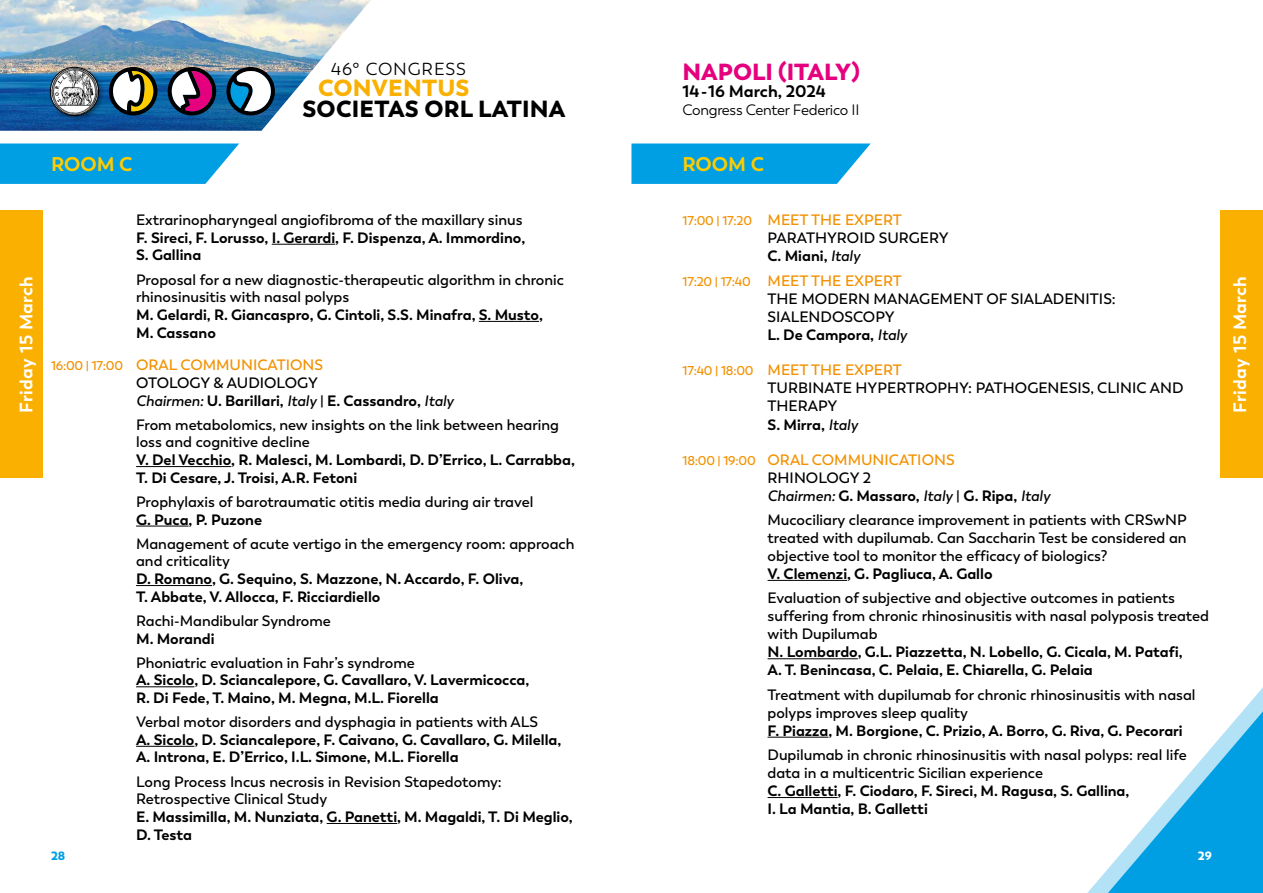
<style>
.page{position:relative;width:1263px;height:893px;background:#fff}
.page>*{position:absolute;margin:0;border:0;box-sizing:border-box;transform-origin:0 0}
.t1{font:900 23.25px "Trenda";letter-spacing:.01em;color:#000}
.t2{font:900 23.25px "Trenda";color:#e5007d}
.t3{font:900 23.25px "Trenda";letter-spacing:.01em;color:#f9b000}
.t4{font:700 19.8px "Trenda";color:#fc0}
.t5{font:700 18px "Trenda";letter-spacing:.02em;color:#fff}
.t6{font:17.4px "Trenda";letter-spacing:.05em;color:#000}
.t7{font:700 16.65px "Trenda";color:#000}
.t8{font:600 15px/18px "Trenda";color:#000}
.t9{font:700 15px/17.7px "Trenda";color:#000}
.t10{font:italic 600 15px/18px "Trenda";color:#000}
.t11{font:15px "Trenda";letter-spacing:-.02em;color:#000}
.t12{font:900 12px "Trenda";color:#009ee3}
.t13{font:900 12px "Trenda";color:#fff}
.s1{font-size:12.75px;color:#f39100}
.s2{color:#f39100}
.s3{font-weight:700}
.s4{font-style:italic}
.s5{font-style:normal;font-size:12.75px;color:#f39100}
.s6{font-style:normal;color:#f39100}
.s7{font-style:normal}
.s8{font-weight:700;font-style:normal}
.s9{font-weight:600;font-size:12.75px;color:#f39100}
.s10{font-weight:600;color:#f39100}
.s11{font-weight:600}
.s12{font-weight:600;font-style:italic}
</style>
<div class="page">
<svg style="left:1087px;top:326px;width:176px;height:567px"></svg>
<svg style="left:1108px;top:711px;width:155px;height:182px"></svg>
<img style="left:0;top:0;width:371px;height:131px">
<div style="left:47px;top:65px;width:58px;height:57px;background:#000;opacity:.44"></div>
<img style="left:51px;top:68px;width:47px;height:47px">
<div style="left:50px;top:67px;width:49px;height:49px;border:1px solid #000;border-radius:50%"></div>
<svg style="left:109px;top:67px;width:49px;height:49px"></svg>
<svg style="left:168px;top:67px;width:49px;height:48px"></svg>
<svg style="left:226px;top:67px;width:49px;height:49px"></svg>
<svg style="left:0;top:144px;width:239px;height:40px;background:#12a5e5"></svg>
<svg style="left:631px;top:144px;width:240px;height:40px;background:#13a5e5"></svg>
<hr style="left:272px;top:244px;width:63px;height:1px;background:#000">
<hr style="left:479px;top:321px;width:60px;height:1px;background:#000">
<hr style="left:136px;top:466px;width:95px;height:1px;background:#000">
<hr style="left:136px;top:526px;width:53px;height:1px;background:#000">
<hr style="left:136px;top:585px;width:76px;height:1px;background:#000">
<hr style="left:136px;top:686px;width:58px;height:1px;background:#000">
<hr style="left:136px;top:746px;width:58px;height:1px;background:#000">
<hr style="left:327px;top:823px;width:70px;height:1px;background:#000">
<hr style="left:767px;top:580px;width:80px;height:1px;background:#000">
<hr style="left:767px;top:658px;width:91px;height:1px;background:#000">
<hr style="left:767px;top:737px;width:61px;height:1px;background:#000">
<hr style="left:767px;top:797px;width:71px;height:1px;background:#000">
<div style="left:0;top:211px;width:42px;height:267px;background:#f9b000"></div>
<div style="left:1221px;top:211px;width:42px;height:267px;background:#f9b000"></div>
<p class="t6" style="left:331px;top:58px;width:136px">46° CONGRESS</p>
<h1 class="t3" style="left:318px;top:72px;width:153px">CONVENTUS</h1>
<h1 class="t1" style="left:302px;top:93px;width:265px">SOCIETAS ORL LATINA</h1>
<h1 class="t2" style="left:682px;top:57px;width:179px">NAPOLI (ITALY)</h1>
<p class="t7" style="left:682px;top:81px;width:145px">14-16 March, 2024</p>
<p class="t11" style="left:682px;top:101px;width:178px">Congress Center Federico II</p>
<h2 class="t4" style="left:51px;top:152px;width:83px">ROOM C</h2>
<h2 class="t4" style="left:682px;top:152px;width:83px">ROOM C</h2>
<p class="t8" style="left:767px;top:211px;width:183px;text-indent:-85px"><span class="s1">17:00 | 17:20</span> <span class="s2">MEET THE EXPERT<br></span>PARATHYROID SURGERY<br><span class="s3">C. Miani,</span> <span class="s4">Italy</span></p>
<p class="t8" style="left:767px;top:272px;width:350px;text-indent:-85px"><span class="s1">17:20 | 17:40</span> <span class="s2">MEET THE EXPERT<br></span>THE MODERN MANAGEMENT OF SIALADENITIS:<br>SIALENDOSCOPY<br><span class="s3">L. De Campora,</span> <span class="s4">Italy</span></p>
<p class="t8" style="left:767px;top:361px;width:417px;text-indent:-85px"><span class="s1">17:40 | 18:00</span> <span class="s2">MEET THE EXPERT<br></span>TURBINATE HYPERTROPHY: PATHOGENESIS, CLINIC AND<br>THERAPY<br><span class="s3">S. Mirra,</span> <span class="s4">Italy</span></p>
<p class="t10" style="left:767px;top:450px;width:284px;text-indent:-85px"><span class="s5">18:00 | 19:00</span> <span class="s6">ORAL COMMUNICATIONS<br></span><span class="s7">RHINOLOGY 2<br></span>Chairmen: <span class="s8">G. Massaro,</span> Italy <span class="s7">|</span> <span class="s8">G. Ripa,</span> Italy</p>
<p class="t8" style="left:767px;top:511px;width:421px;text-align:justify">Mucociliary clearance improvement in patients with CRSwNP treated with dupilumab. Can Saccharin Test be considered an objective tool to monitor the efficacy of biologics?</p>
<p class="t9" style="left:767px;top:565px;width:226px">V. Clemenzi, G. Pagliuca, A. Gallo</p>
<p class="t8" style="left:767px;top:589px;width:443px">Evaluation of subjective and objective outcomes in patients suffering from chronic rhinosinusitis with nasal polyposis treated with Dupilumab</p>
<p class="t9" style="left:767px;top:643px;width:417px">N. Lombardo, G.L. Piazzetta, N. Lobello, G. Cicala, M. Patafi,<br>A. T. Benincasa, C. Pelaia, E. Chiarella, G. Pelaia</p>
<p class="t8" style="left:767px;top:686px;width:429px">Treatment with dupilumab for chronic rhinosinusitis with nasal polyps improves sleep quality</p>
<p class="t9" style="left:767px;top:722px;width:417px">F. Piazza, M. Borgione, C. Prizio, A. Borro, G. Riva, G. Pecorari</p>
<p class="t8" style="left:767px;top:746px;width:421px">Dupilumab in chronic rhinosinusitis with nasal polyps: real life data in a multicentric Sicilian experience</p>
<p class="t9" style="left:767px;top:782px;width:363px">C. Galletti, F. Ciodaro, F. Sireci, M. Ragusa, S. Gallina,<br>I. La Mantia, B. Galletti</p>
<p class="t8" style="left:136px;top:211px;width:388px">Extrarinopharyngeal angiofibroma of the maxillary sinus</p>
<p class="t9" style="left:136px;top:229px;width:391px">F. Sireci, F. Lorusso, I. Gerardi, F. Dispenza, A. Immordino,<br>S. Gallina</p>
<p class="t8" style="left:136px;top:271px;width:429px">Proposal for a new diagnostic-therapeutic algorithm in chronic rhinosinusitis with nasal polyps</p>
<p class="t9" style="left:136px;top:306px;width:408px">M. Gelardi, R. Giancaspro, G. Cintoli, S.S. Minafra, S. Musto,<br>M. Cassano</p>
<p class="t9" style="left:136px;top:356px;width:319px;text-indent:-85px"><span class="s9">16:00 | 17:00</span> <span class="s10">ORAL COMMUNICATIONS<br></span><span class="s11">OTOLOGY &amp; AUDIOLOGY<br></span><span class="s12">Chairmen:</span> U. Barillari, <span class="s12">Italy</span> <span class="s11">|</span> E. Cassandro, <span class="s12">Italy</span></p>
<p class="t8" style="left:136px;top:416px;width:424px">From metabolomics, new insights on the link between hearing loss and cognitive decline</p>
<p class="t9" style="left:136px;top:451px;width:440px">V. Del Vecchio, R. Malesci, M. Lombardi, D. D’Errico, L. Carrabba,<br>T. Di Cesare, J. Troisi, A.R. Fetoni</p>
<p class="t8" style="left:136px;top:493px;width:399px">Prophylaxis of barotraumatic otitis media during air travel</p>
<p class="t9" style="left:136px;top:511px;width:128px">G. Puca, P. Puzone</p>
<p class="t8" style="left:136px;top:535px;width:440px">Management of acute vertigo in the emergency room: approach and criticality</p>
<p class="t9" style="left:136px;top:570px;width:389px">D. Romano, G. Sequino, S. Mazzone, N. Accardo, F. Oliva,<br>T. Abbate, V. Allocca, F. Ricciardiello</p>
<p class="t8" style="left:136px;top:612px;width:196px">Rachi-Mandibular Syndrome</p>
<p class="t9" style="left:136px;top:630px;width:80px">M. Morandi</p>
<p class="t8" style="left:136px;top:654px;width:280px">Phoniatric evaluation in Fahr’s syndrome</p>
<p class="t9" style="left:136px;top:671px;width:395px">A. Sicolo, D. Sciancalepore, G. Cavallaro, V. Lavermicocca,<br>R. Di Fede, T. Maino, M. Megna, M.L. Fiorella</p>
<p class="t8" style="left:136px;top:713px;width:403px">Verbal motor disorders and dysphagia in patients with ALS</p>
<p class="t9" style="left:136px;top:731px;width:427px">A. Sicolo, D. Sciancalepore, F. Caivano, G. Cavallaro, G. Milella,<br>A. Introna, E. D’Errico, I.L. Simone, M.L. Fiorella</p>
<p class="t8" style="left:136px;top:773px;width:367px">Long Process Incus necrosis in Revision Stapedotomy:<br>Retrospective Clinical Study</p>
<p class="t9" style="left:136px;top:808px;width:438px">E. Massimilla, M. Nunziata, G. Panetti, M. Magaldi, T. Di Meglio,<br>D. Testa</p>
<p class="t5" style="left:15px;top:413px;width:138px;rotate:-90deg">Friday 15 March</p>
<p class="t5" style="left:1229px;top:413px;width:138px;rotate:-90deg">Friday 15 March</p>
<p class="t12" style="left:51px;top:848px;width:16px">28</p>
<p class="t13" style="left:1198px;top:848px;width:16px">29</p>
</div>
